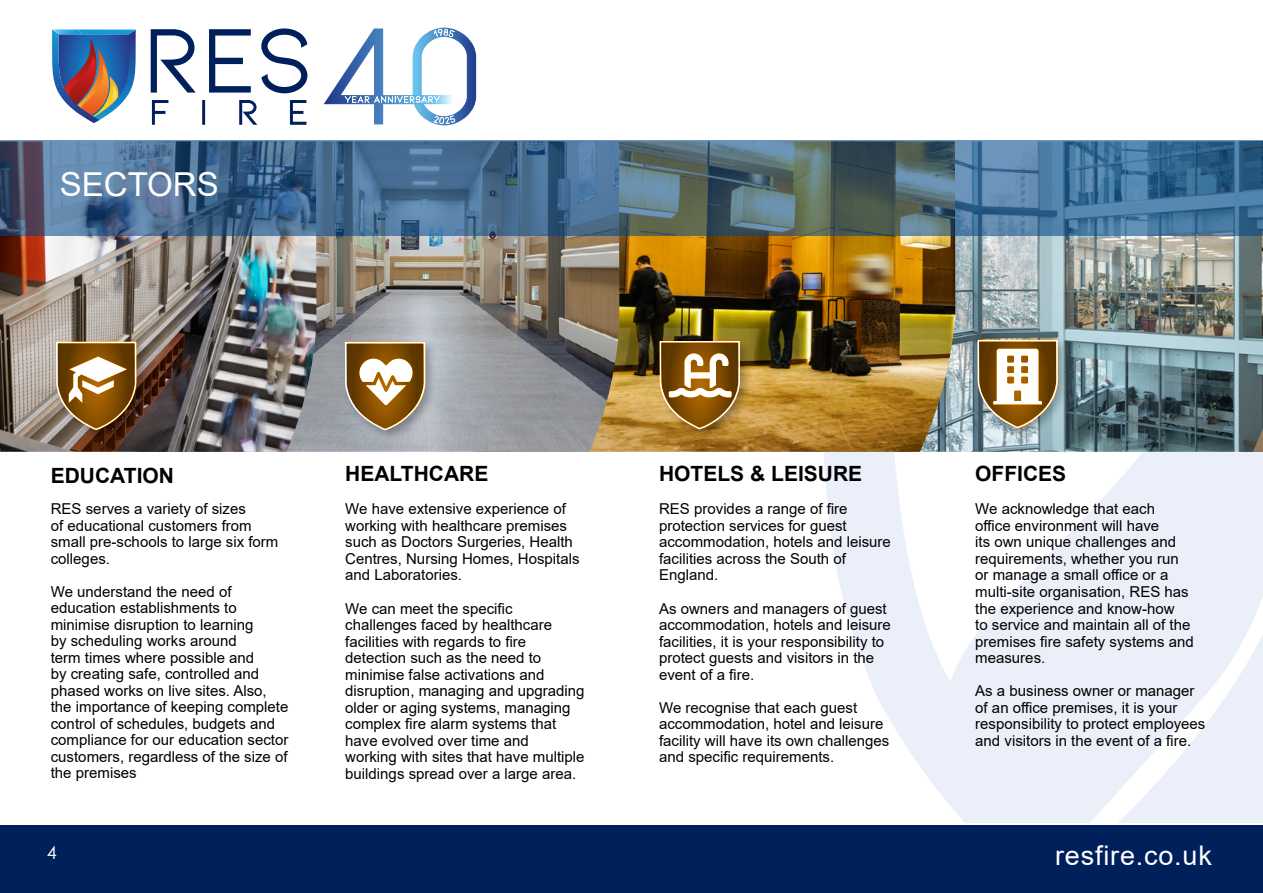
<style>
.page{position:relative;width:1263px;height:893px;background:#fff}
.page>*{position:absolute;margin:0;border:0;box-sizing:border-box;transform-origin:0 0}
.t1{font:33px "Arial";color:#fff}
.t2{font:27px "Arial";letter-spacing:.03em;color:#fff}
.t3{font:700 21px "Arial";color:#000}
.t4{font:18px "Century Gothic";color:#fff}
.t5{font:15px/16.5px "Arial";color:#000}
</style>
<div class="page">
<div style="left:0;top:825px;width:1263px;height:68px;background:#00205c"></div>
<svg style="left:824px;top:452px;width:439px;height:371px;fill:#ebeff9"></svg>
<img style="left:955px;top:236px;width:308px;height:216px">
<img style="left:619px;top:236px;width:336px;height:216px">
<img style="left:316px;top:236px;width:303px;height:216px">
<img style="left:0;top:236px;width:316px;height:216px">
<svg style="left:0;top:140px;width:1263px;height:96px"></svg>
<div style="left:52px;top:338px;width:97px;height:104px;background:#000;opacity:.3"></div>
<div style="left:341px;top:338px;width:97px;height:104px;background:#000;opacity:.3"></div>
<div style="left:655px;top:337px;width:97px;height:104px;background:#000;opacity:.3"></div>
<div style="left:973px;top:336px;width:97px;height:104px;background:#000;opacity:.3"></div>
<svg style="left:324px;top:28px;width:152px;height:97px"></svg>
<svg style="left:151px;top:29px;width:45px;height:64px"></svg>
<svg style="left:209px;top:29px;width:42px;height:64px"></svg>
<svg style="left:261px;top:28px;width:46px;height:65px"></svg>
<svg style="left:152px;top:100px;width:16px;height:25px"></svg>
<hr style="left:202px;top:100px;width:3px;height:25px;background:#00205c">
<svg style="left:239px;top:100px;width:18px;height:25px"></svg>
<svg style="left:290px;top:100px;width:16px;height:25px"></svg>
<img style="left:52px;top:29px;width:84px;height:94px">
<img style="left:52px;top:30px;width:30px;height:4px">
<svg style="left:56px;top:341px;width:81px;height:90px"></svg>
<svg style="left:345px;top:342px;width:80px;height:88px"></svg>
<svg style="left:658px;top:339px;width:82px;height:90px"></svg>
<svg style="left:977px;top:339px;width:81px;height:90px"></svg>
<h1 class="t1" style="left:60px;top:161px;width:160px">SECTORS</h1>
<h3 class="t3" style="left:51px;top:460px;width:125px">EDUCATION</h3>
<p class="t5" style="left:51px;top:500px;width:229px">RES serves a variety of sizes<br>of educational customers from small pre-schools to large six form colleges.</p>
<p class="t5" style="left:51px;top:583px;width:239px">We understand the need of education establishments to minimise disruption to learning<br>by scheduling works around<br>term times where possible and<br>by creating safe, controlled and phased works on live sites. Also, the importance of keeping complete control of schedules, budgets and compliance for our education sector customers, regardless of the size of the premises</p>
<p class="t4" style="left:47px;top:839px;width:11px">4</p>
<h3 class="t3" style="left:345px;top:459px;width:145px">HEALTHCARE</h3>
<p class="t5" style="left:345px;top:501px;width:236px">We have extensive experience of working with healthcare premises such as Doctors Surgeries, Health<br>Centres, Nursing Homes, Hospitals and Laboratories.</p>
<p class="t5" style="left:345px;top:600px;width:241px">We can meet the specific challenges faced by healthcare facilities with regards to fire detection such as the need to minimise false activations and disruption, managing and upgrading older or aging systems, managing complex fire alarm systems that have evolved over time and<br>working with sites that have multiple buildings spread over a large area.</p>
<h3 class="t3" style="left:659px;top:459px;width:205px">HOTELS &amp; LEISURE</h3>
<p class="t5" style="left:659px;top:501px;width:233px">RES provides a range of fire protection services for guest accommodation, hotels and leisure facilities across the South of<br>England.</p>
<p class="t5" style="left:659px;top:600px;width:233px">As owners and managers of guest accommodation, hotels and leisure facilities, it is your responsibility to protect guests and visitors in the event of a fire.</p>
<p class="t5" style="left:659px;top:699px;width:232px">We recognise that each guest accommodation, hotel and leisure facility will have its own challenges and specific requirements.</p>
<h3 class="t3" style="left:975px;top:459px;width:93px">OFFICES</h3>
<p class="t5" style="left:975px;top:501px;width:220px">We acknowledge that each office environment will have<br>its own unique challenges and requirements, whether you run or manage a small office or a multi-site organisation, RES has the experience and know-how<br>to service and maintain all of the premises fire safety systems and measures.</p>
<p class="t5" style="left:975px;top:682px;width:232px">As a business owner or manager of an office premises, it is your responsibility to protect employees and visitors in the event of a fire.</p>
<h2 class="t2" style="left:1055px;top:837px;width:158px">resfire.co.uk</h2>
</div>
